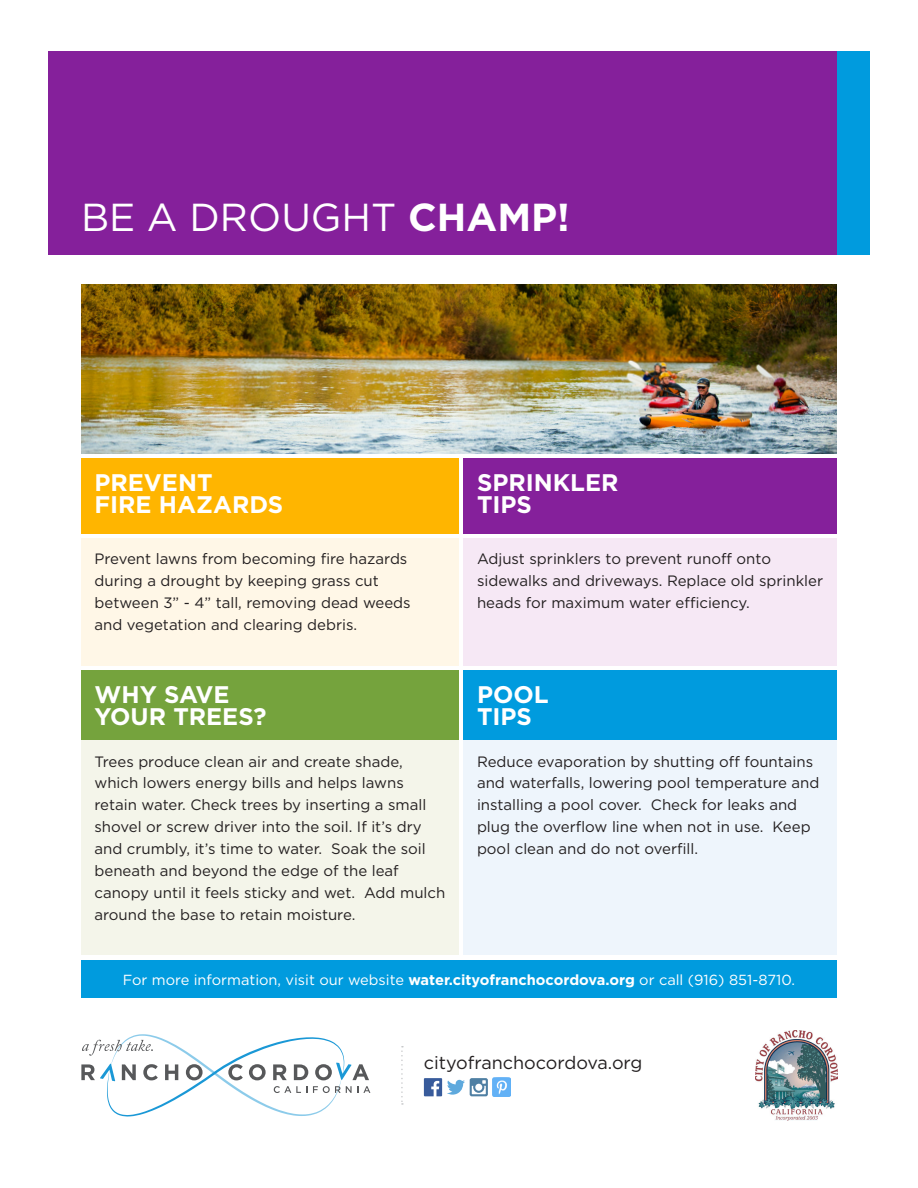
<style>
.page{position:relative;width:918px;height:1188px;background:#fff}
.page>*{position:absolute;margin:0;border:0;box-sizing:border-box;transform-origin:0 0}
.t1{font:39px "Gotham HTF";color:#fff}
.t2{font:700 24px/21.9px "Gotham HTF";color:#fff}
.t3{font:18px "Gotham HTF";color:#231f20}
.t4{font:15px/21.9px "Gotham HTF";color:#231f20}
.t5{font:14.55px "Gotham HTF";color:#fff}
.s1{font-weight:700}
</style>
<div class="page">
<div style="left:48px;top:52px;width:789px;height:203px;background:#85209b"></div>
<div style="left:837px;top:52px;width:33px;height:203px;background:#009bde"></div>
<div style="left:81px;top:960px;width:756px;height:37px;background:#009bde"></div>
<svg style="left:81px;top:1034px;width:289px;height:83px"></svg>
<img style="left:755px;top:1030px;width:82px;height:90px">
<div style="left:81px;top:458px;width:378px;height:76px;background:#ffb500"></div>
<div style="left:464px;top:458px;width:373px;height:76px;background:#85209b"></div>
<div style="left:464px;top:670px;width:373px;height:76px;background:#009bde"></div>
<div style="left:81px;top:670px;width:378px;height:76px;background:#75a33d"></div>
<img style="left:81px;top:285px;width:756px;height:169px">
<div style="left:81px;top:538px;width:378px;height:127px;background:#fff7e7"></div>
<div style="left:464px;top:538px;width:373px;height:127px;background:#f6e8f5"></div>
<div style="left:464px;top:741px;width:373px;height:214px;background:#eef5fc"></div>
<div style="left:81px;top:741px;width:378px;height:214px;background:#f4f5ea"></div>
<svg style="left:401px;top:1046px;width:2px;height:59px"></svg>
<svg style="left:424px;top:1078px;width:64px;height:18px"></svg>
<img style="left:493px;top:1078px;width:17px;height:19px">
<h1 class="t1" style="left:81px;top:195px;width:490px">BE A DROUGHT <span class="s1">CHAMP!</span></h1>
<h2 class="t2" style="left:94px;top:471px;width:190px">PREVENT<br>FIRE HAZARDS</h2>
<h2 class="t2" style="left:477px;top:471px;width:143px">SPRINKLER<br>TIPS</h2>
<p class="t4" style="left:94px;top:548px;width:318px">Prevent lawns from becoming fire hazards during a drought by keeping grass cut between 3” - 4” tall, removing dead weeds and vegetation and clearing debris.</p>
<p class="t4" style="left:477px;top:548px;width:348px">Adjust sprinklers to prevent runoff onto sidewalks and driveways. Replace old sprinkler heads for maximum water efficiency.</p>
<h2 class="t2" style="left:94px;top:683px;width:174px">WHY SAVE<br>YOUR TREES?</h2>
<p class="t4" style="left:94px;top:750px;width:352px">Trees produce clean air and create shade, which lowers energy bills and helps lawns retain water. Check trees by inserting a small shovel or screw driver into the soil. If it’s dry and crumbly, it’s time to water. Soak the soil beneath and beyond the edge of the leaf canopy until it feels sticky and wet. Add mulch around the base to retain moisture.</p>
<h2 class="t2" style="left:477px;top:683px;width:73px">POOL<br>TIPS</h2>
<p class="t4" style="left:477px;top:750px;width:344px">Reduce evaporation by shutting off fountains and waterfalls, lowering pool temperature and installing a pool cover. Check for leaks and plug the overflow line when not in use. Keep pool clean and do not overfill.</p>
<p class="t5" style="left:123px;top:971px;width:674px">For more information, visit our website <span class="s1">water.cityofranchocordova.org</span> or call (916) 851-8710.</p>
<p class="t3" style="left:424px;top:1053px;width:220px">cityofranchocordova.org</p>
</div>
